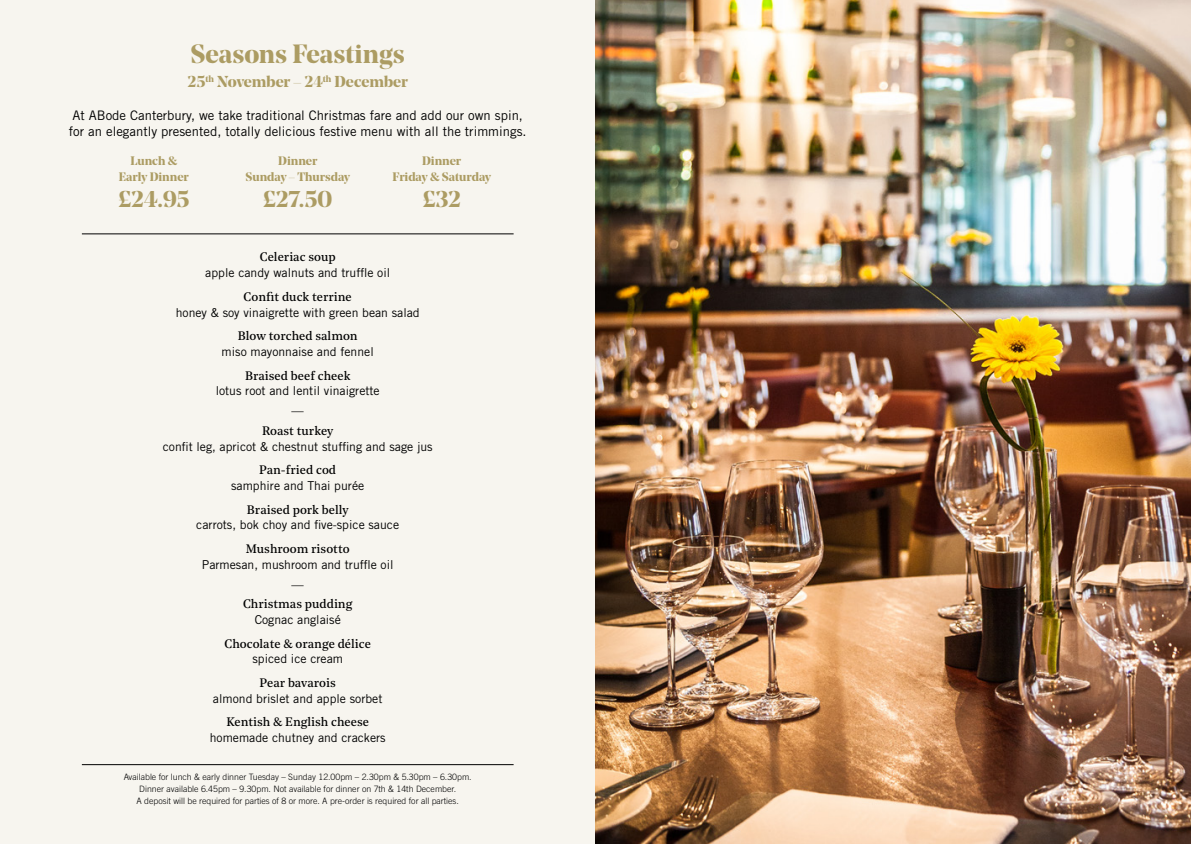
<style>
.page{position:relative;width:1191px;height:844px;background:#fff}
.page>*{position:absolute;margin:0;border:0;box-sizing:border-box;transform-origin:0 0}
.t1{font:700 26.25px "Noe Display";color:#ac9c63}
.t2{font:700 22.75px "Noe Display";letter-spacing:-.01em;color:#ac9c63}
.t3{font:700 15.75px "Noe Display";color:#ac9c63}
.t4{font:13.12px/16.6px "Trade Gothic LT Std";color:#000}
.t5{font:12.25px/19.6px "Trade Gothic LT Std";color:#000;text-align:center}
.t6{font:12.25px "Noe Text";color:#000}
.t7{font:700 12.25px/15.8px "Noe Display";color:#ac9c63;text-align:center}
.t8{font:300 8.75px/12.2px "Trade Gothic LT Std";color:#000;text-align:center}
</style>
<div class="page">
<div style="left:0;top:0;width:595px;height:843px;background:#f7f5ef"></div>
<hr style="left:82px;top:764px;width:431px;height:1px;background:#000">
<hr style="left:82px;top:233px;width:431px;height:1px;background:#000">
<img style="left:595px;top:0;width:596px;height:843px">
<h1 class="t1" style="left:191px;top:37px;width:216px">Seasons Feastings</h1>
<p class="t3" style="left:187px;top:71px;width:222px">25<sup>th</sup> November – 24<sup>th</sup> December</p>
<p class="t4" style="left:69px;top:106px;width:459px">At ABode Canterbury, we take traditional Christmas fare and add our own spin, for an elegantly presented, totally delicious festive menu with all the trimmings.</p>
<p class="t7" style="left:119px;top:153px;width:71px">Lunch &amp;<br>Early Dinner</p>
<h2 class="t2" style="left:118px;top:185px;width:73px">£24.95</h2>
<p class="t7" style="left:245px;top:153px;width:106px">Dinner<br>Sunday – Thursday</p>
<h2 class="t2" style="left:263px;top:185px;width:72px">£27.50</h2>
<p class="t7" style="left:392px;top:153px;width:100px">Dinner<br>Friday &amp; Saturday</p>
<h2 class="t2" style="left:422px;top:185px;width:40px">£32</h2>
<p class="t6" style="left:260px;top:248px;width:77px">Celeriac soup</p>
<p class="t5" style="left:205px;top:263px;width:186px">apple candy walnuts and truffle oil</p>
<p class="t6" style="left:244px;top:287px;width:110px">Confit duck terrine</p>
<p class="t5" style="left:176px;top:302px;width:245px">honey &amp; soy vinaigrette with green bean salad</p>
<p class="t6" style="left:238px;top:327px;width:121px">Blow torched salmon</p>
<p class="t5" style="left:222px;top:341px;width:154px">miso mayonnaise and fennel</p>
<p class="t6" style="left:245px;top:366px;width:107px">Braised beef cheek</p>
<p class="t5" style="left:216px;top:381px;width:165px">lotus root and lentil vinaigrette —</p>
<p class="t6" style="left:262px;top:421px;width:73px">Roast turkey</p>
<p class="t5" style="left:163px;top:436px;width:271px">confit leg, apricot &amp; chestnut stuffing and sage jus</p>
<p class="t6" style="left:259px;top:460px;width:78px">Pan-fried cod</p>
<p class="t5" style="left:231px;top:475px;width:135px">samphire and Thai purée</p>
<p class="t6" style="left:247px;top:500px;width:103px">Braised pork belly</p>
<p class="t5" style="left:196px;top:515px;width:204px">carrots, bok choy and five-spice sauce</p>
<p class="t6" style="left:246px;top:539px;width:105px">Mushroom risotto</p>
<p class="t5" style="left:202px;top:554px;width:193px">Parmesan, mushroom and truffle oil —</p>
<p class="t6" style="left:243px;top:594px;width:111px">Christmas pudding</p>
<p class="t5" style="left:255px;top:609px;width:88px">Cognac anglaisé</p>
<p class="t6" style="left:224px;top:634px;width:148px">Chocolate &amp; orange délice</p>
<p class="t5" style="left:252px;top:649px;width:92px">spiced ice cream</p>
<p class="t6" style="left:260px;top:673px;width:78px">Pear bavarois</p>
<p class="t5" style="left:213px;top:688px;width:171px">almond brislet and apple sorbet</p>
<p class="t6" style="left:226px;top:713px;width:144px">Kentish &amp; English cheese</p>
<p class="t5" style="left:210px;top:727px;width:177px">homemade chutney and crackers</p>
<p class="t8" style="left:124px;top:770px;width:349px">Available for lunch &amp; early dinner Tuesday – Sunday 12.00pm – 2.30pm &amp; 5.30pm – 6.30pm.<br>Dinner available 6.45pm – 9.30pm. Not available for dinner on 7th &amp; 14th December.<br>A deposit will be required for parties of 8 or more. A pre-order is required for all parties.</p>
</div>
